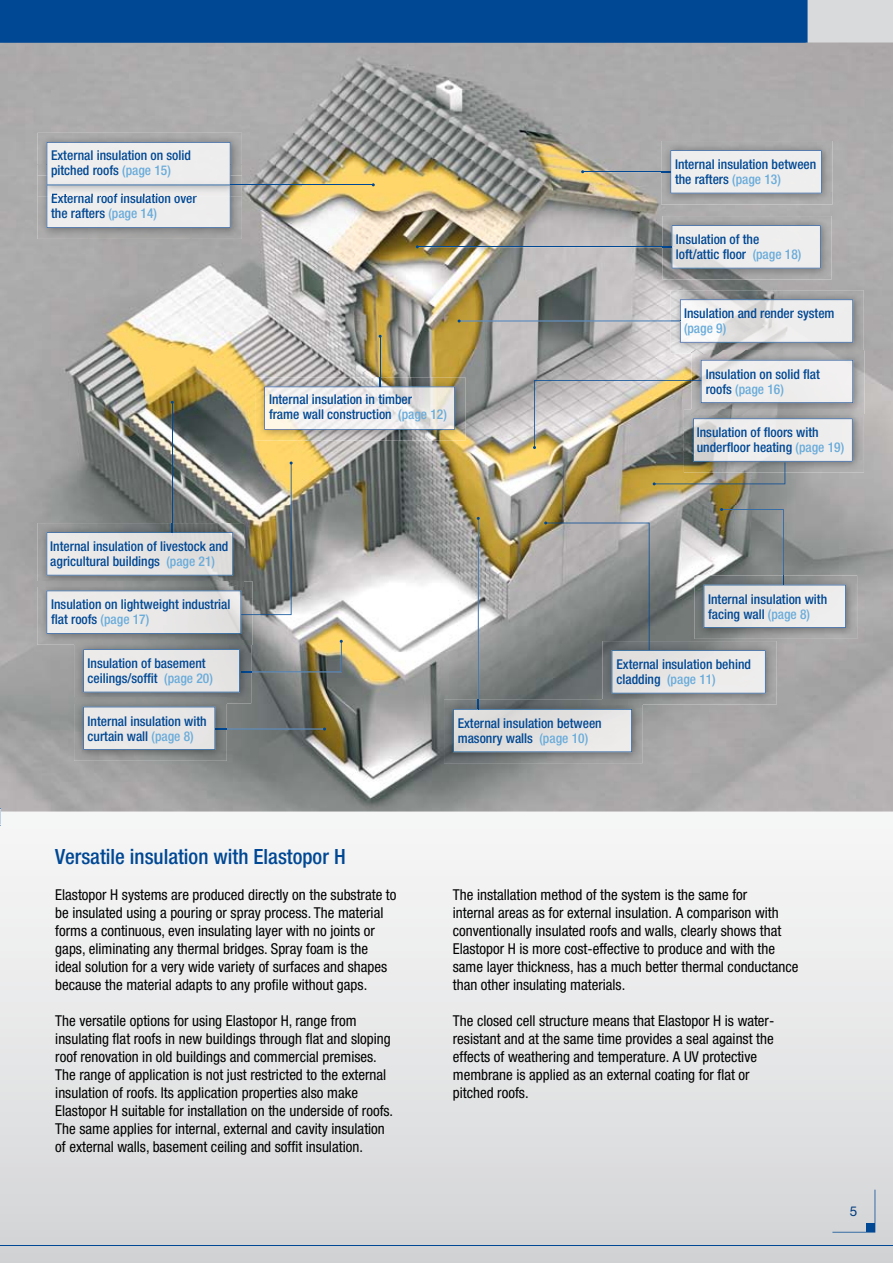
<style>
.page{position:relative;width:893px;height:1263px;background:#fff}
.page>*{position:absolute;margin:0;border:0;box-sizing:border-box;transform-origin:0 0}
.t1{font:500 condensed 21px "Helvetica Neue LT Pro";color:#004894}
.t2{font:condensed 15px/18px "Helvetica Neue LT Pro";color:#000}
.t3{font:500 condensed 13.5px/15px "Helvetica Neue LT Pro";color:#004894}
.t4{font:500 condensed 13.5px "Helvetica Neue LT Pro";color:#6aacda}
.t5{font:13.5px "Helvetica Neue LT Pro";color:#003c7f}
.s1{color:#6aacda}
</style>
<div class="page">
<svg style="left:0;top:811px;width:893px;height:452px"></svg>
<img style="left:0;top:43px;width:893px;height:768px">
<div style="left:806px;top:0;width:87px;height:43px;background:#d9dadb"></div>
<hr style="left:0;top:1245px;width:893px;height:1px;background:#004894">
<div style="left:832px;top:1190px;width:43px;height:42px;background:#d7d8d9"></div>
<div style="left:866px;top:1223px;width:9px;height:9px;background:#004894"></div>
<div style="left:0;top:0;width:807px;height:43px;background:#004894"></div>
<svg style="left:0;top:809px;width:1px;height:16px"></svg>
<hr style="left:459px;top:321px;width:222px;height:1px;background:#004894">
<hr style="left:478px;top:518px;width:1px;height:192px;background:#004894">
<hr style="left:380px;top:336px;width:1px;height:51px;background:#004894">
<hr style="left:583px;top:171px;width:87px;height:1px;background:#004894">
<hr style="left:172px;top:402px;width:1px;height:133px;background:#004894">
<hr style="left:417px;top:246px;width:258px;height:1px;background:#004894">
<hr style="left:215px;top:729px;width:109px;height:1px;background:#004894">
<img style="left:602px;top:641px;width:175px;height:63px">
<img style="left:612px;top:650px;width:154px;height:43px">
<img style="left:671px;top:290px;width:193px;height:64px">
<img style="left:680px;top:299px;width:173px;height:44px">
<img style="left:684px;top:414px;width:180px;height:59px">
<img style="left:693px;top:418px;width:160px;height:44px">
<svg style="left:653px;top:462px;width:132px;height:23px;background:#99906b"></svg>
<img style="left:444px;top:700px;width:199px;height:63px">
<img style="left:602px;top:700px;width:41px;height:4px">
<img style="left:453px;top:709px;width:179px;height:43px">
<img style="left:255px;top:377px;width:210px;height:64px">
<img style="left:264px;top:386px;width:191px;height:44px">
<img style="left:661px;top:141px;width:172px;height:63px">
<div style="left:670px;top:150px;width:152px;height:43px;background:#efeeee"></div>
<img style="left:37px;top:196px;width:51px;height:43px">
<img style="left:191px;top:196px;width:51px;height:43px">
<img style="left:88px;top:228px;width:103px;height:11px">
<div style="left:47px;top:165px;width:184px;height:63px;background:#eeeded"></div>
<img style="left:37px;top:133px;width:205px;height:32px">
<img style="left:37px;top:164px;width:52px;height:12px">
<img style="left:191px;top:164px;width:51px;height:12px">
<img style="left:37px;top:176px;width:205px;height:20px">
<img style="left:52px;top:194px;width:145px;height:2px">
<img style="left:37px;top:523px;width:204px;height:58px">
<img style="left:46px;top:532px;width:187px;height:43px">
<svg style="left:172px;top:523px;width:1px;height:12px"></svg>
<img style="left:692px;top:354px;width:172px;height:55px">
<img style="left:692px;top:351px;width:172px;height:3px">
<img style="left:701px;top:409px;width:163px;height:5px">
<img style="left:701px;top:360px;width:152px;height:43px">
<img style="left:37px;top:581px;width:216px;height:64px">
<img style="left:46px;top:590px;width:195px;height:44px">
<img style="left:662px;top:216px;width:170px;height:63px">
<img style="left:672px;top:225px;width:149px;height:43px">
<svg style="left:662px;top:246px;width:13px;height:1px"></svg>
<svg style="left:544px;top:521px;width:105px;height:129px;background:#8e9090"></svg>
<img style="left:533px;top:380px;width:168px;height:69px">
<img style="left:241px;top:461px;width:52px;height:154px">
<hr style="left:231px;top:184px;width:142px;height:1px;background:#004894">
<img style="left:74px;top:703px;width:153px;height:58px">
<svg style="left:215px;top:729px;width:12px;height:1px"></svg>
<img style="left:83px;top:706px;width:132px;height:44px">
<img style="left:694px;top:575px;width:163px;height:64px">
<svg style="left:720px;top:508px;width:64px;height:76px;background:#818684"></svg>
<img style="left:703px;top:585px;width:143px;height:43px">
<img style="left:74px;top:640px;width:177px;height:63px">
<svg style="left:242px;top:640px;width:101px;height:32px;background:#8c8a79"></svg>
<img style="left:74px;top:697px;width:153px;height:6px">
<div style="left:83px;top:649px;width:157px;height:43px;background:#e8e7e7"></div>
<p class="t3" style="left:51px;top:148px;width:141px">External insulation on solid pitched roofs <span class="s1">(page 15)</span></p>
<p class="t3" style="left:51px;top:191px;width:147px">External roof insulation over the rafters <span class="s1">(page 14)</span></p>
<p class="t3" style="left:50px;top:538px;width:180px">Internal insulation of livestock and agricultural buildings <span class="s1">(page 21)</span></p>
<p class="t3" style="left:51px;top:597px;width:181px">Insulation on lightweight industrial flat roofs <span class="s1">(page 17)</span></p>
<p class="t3" style="left:88px;top:655px;width:127px">Insulation of basement ceilings/soffit <span class="s1">(page 20)</span></p>
<p class="t3" style="left:88px;top:713px;width:121px">Internal insulation with curtain wall <span class="s1">(page 8)</span></p>
<p class="t3" style="left:269px;top:391px;width:179px">Internal insulation in timber<br>frame wall construction <span class="s1">(page 12)</span></p>
<p class="t3" style="left:675px;top:157px;width:143px">Internal insulation between the rafters <span class="s1">(page 13)</span></p>
<p class="t3" style="left:676px;top:232px;width:127px">Insulation of the loft/attic floor <span class="s1">(page 18)</span></p>
<p class="t3" style="left:684px;top:306px;width:152px">Insulation and render system</p>
<p class="t4" style="left:684px;top:321px;width:44px">(page 9)</p>
<p class="t3" style="left:706px;top:366px;width:116px">Insulation on solid flat roofs <span class="s1">(page 16)</span></p>
<p class="t3" style="left:697px;top:425px;width:149px">Insulation of floors with underfloor heating <span class="s1">(page 19)</span></p>
<p class="t3" style="left:458px;top:715px;width:146px">External insulation between masonry walls <span class="s1">(page 10)</span></p>
<p class="t3" style="left:708px;top:591px;width:121px">Internal insulation with facing wall <span class="s1">(page 8)</span></p>
<p class="t3" style="left:616px;top:656px;width:136px">External insulation behind cladding <span class="s1">(page 11)</span></p>
<h1 class="t1" style="left:55px;top:844px;width:292px">Versatile insulation with Elastopor H</h1>
<p class="t2" style="left:55px;top:886px;width:343px">Elastopor H systems are produced directly on the substrate to be insulated using a pouring or spray process. The material forms a continuous, even insulating layer with no joints or gaps, eliminating any thermal bridges. Spray foam is the ideal solution for a very wide variety of surfaces and shapes because the material adapts to any profile without gaps.</p>
<p class="t2" style="left:55px;top:1012px;width:339px">The versatile options for using Elastopor H, range from insulating flat roofs in new buildings through flat and sloping roof renovation in old buildings and commercial premises.<br>The range of application is not just restricted to the external insulation of roofs. Its application properties also make Elastopor H suitable for installation on the underside of roofs.<br>The same applies for internal, external and cavity insulation of external walls, basement ceiling and soffit insulation.</p>
<p class="t2" style="left:453px;top:886px;width:347px">The installation method of the system is the same for<br>internal areas as for external insulation. A comparison with conventionally insulated roofs and walls, clearly shows that Elastopor H is more cost-effective to produce and with the same layer thickness, has a much better thermal conductance than other insulating materials.</p>
<p class="t2" style="left:453px;top:1012px;width:323px">The closed cell structure means that Elastopor H is water&shy;resistant and at the same time provides a seal against the effects of weathering and temperature. A UV protective membrane is applied as an external coating for flat or pitched roofs.</p>
<p class="t5" style="left:850px;top:1203px;width:9px">5</p>
</div>
